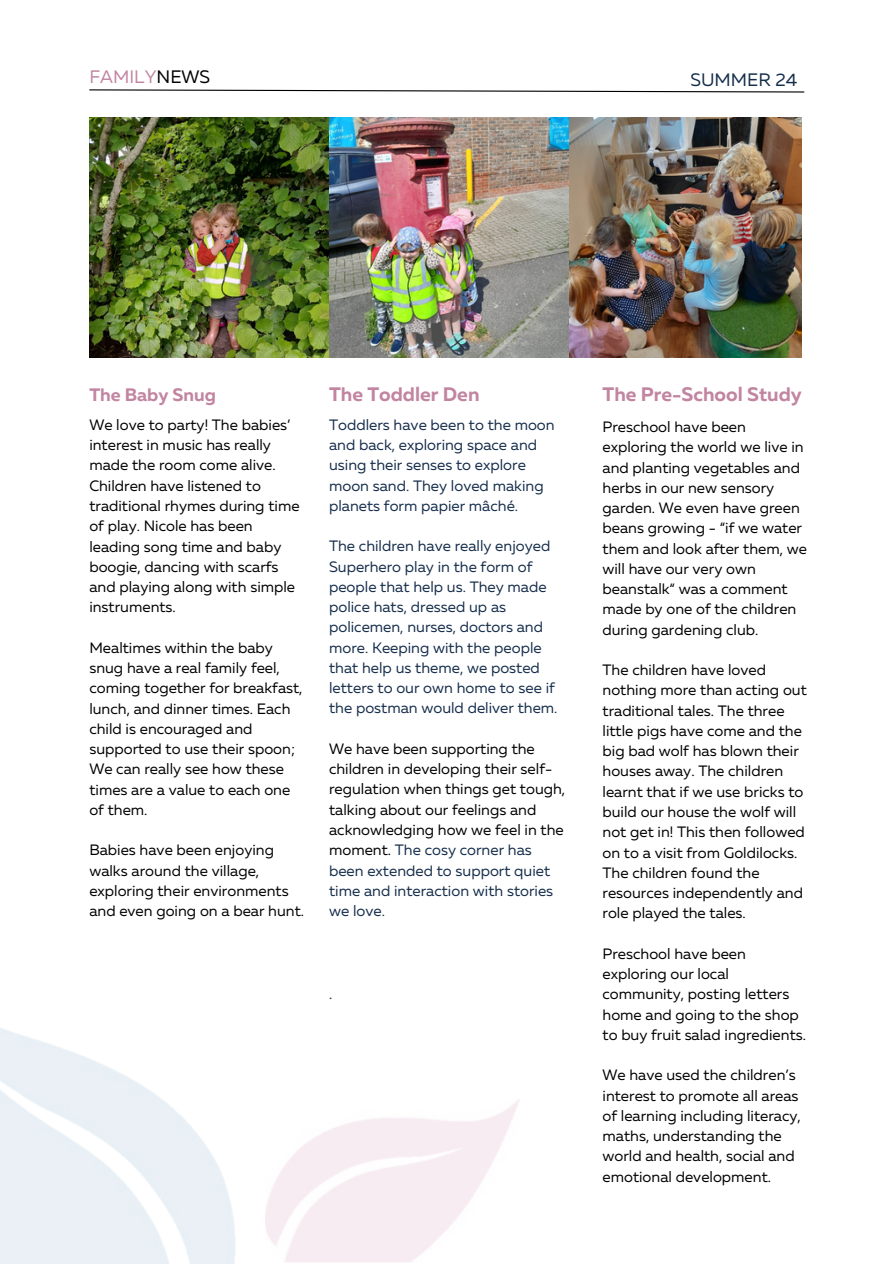
<style>
.page{position:relative;width:894px;height:1264px;background:#fff}
.page>*{position:absolute;margin:0;border:0;box-sizing:border-box;transform-origin:0 0}
.t1{font:700 19.5px "Muller";color:#c185a1}
.t2{font:700 18px "Muller";color:#c185a1}
.t3{font:18px "Muller";color:#c185a1}
.t4{font:18px "Muller";color:#152d4b}
.t5{font:15px/20.2px "Muller";color:#000}
.t6{font:15px/20.2px "Muller";color:#152d4b}
.s1{color:#000}
.s2{color:#152d4b}
</style>
<div class="page">
<svg style="left:89px;top:89px;width:716px;height:4px"></svg>
<img style="left:89px;top:118px;width:472px;height:239px">
<img style="left:561px;top:118px;width:240px;height:239px">
<p class="t3" style="left:89px;top:69px;width:122px">FAMILY<span class="s1">NEWS</span></p>
<p class="t4" style="left:690px;top:73px;width:108px">SUMMER 24</p>
<h2 class="t2" style="left:89px;top:387px;width:128px">The Baby Snug</h2>
<p class="t5" style="left:89px;top:416px;width:212px">We love to party! The babies’ interest in music has really made the room come alive.<br>Children have listened to traditional rhymes during time of play. Nicole has been leading song time and baby boogie, dancing with scarfs and playing along with simple instruments.</p>
<p class="t5" style="left:89px;top:638px;width:215px">Mealtimes within the baby snug have a real family feel, coming together for breakfast, lunch, and dinner times. Each child is encouraged and supported to use their spoon;<br>We can really see how these times are a value to each one of them.</p>
<p class="t5" style="left:89px;top:841px;width:216px">Babies have been enjoying walks around the village, exploring their environments and even going on a bear hunt.</p>
<h2 class="t1" style="left:329px;top:385px;width:152px">The Toddler Den</h2>
<p class="t6" style="left:329px;top:415px;width:227px">Toddlers have been to the moon and back, exploring space and using their senses to explore moon sand. They loved making planets form papier mâché.</p>
<p class="t6" style="left:329px;top:537px;width:230px">The children have really enjoyed<br>Superhero play in the form of people that help us. They made police hats, dressed up as policemen, nurses, doctors and more. Keeping with the people that help us theme, we posted letters to our own home to see if the postman would deliver them.</p>
<p class="t5" style="left:329px;top:739px;width:238px">We have been supporting the children in developing their self&shy;regulation when things get tough, talking about our feelings and acknowledging how we feel in the moment. <span class="s2">The cosy corner has been extended to support quiet time and interaction with stories we love.</span></p>
<p class="t6" style="left:329px;top:985px;width:5px">.</p>
<p class="t1" style="left:602px;top:385px;width:201px">The Pre-School Study</p>
<p class="t5" style="left:602px;top:418px;width:206px">Preschool have been exploring the world we live in and planting vegetables and herbs in our new sensory garden. We even have green beans growing - “if we water them and look after them, we will have our very own beanstalk“ was a comment made by one of the children during gardening club.</p>
<h2 class="t5" style="left:602px;top:661px;width:206px">The children have loved nothing more than acting out traditional tales. The three little pigs have come and the big bad wolf has blown their houses away. The children learnt that if we use bricks to build our house the wolf will not get in! This then followed on to a visit from Goldilocks.<br>The children found the resources independently and role played the tales.</h2>
<p class="t5" style="left:602px;top:944px;width:205px">Preschool have been exploring our local community, posting letters home and going to the shop to buy fruit salad ingredients.</p>
<p class="t5" style="left:602px;top:1066px;width:200px">We have used the children’s interest to promote all areas of learning including literacy, maths, understanding the world and health, social and emotional development.</p>
</div>
